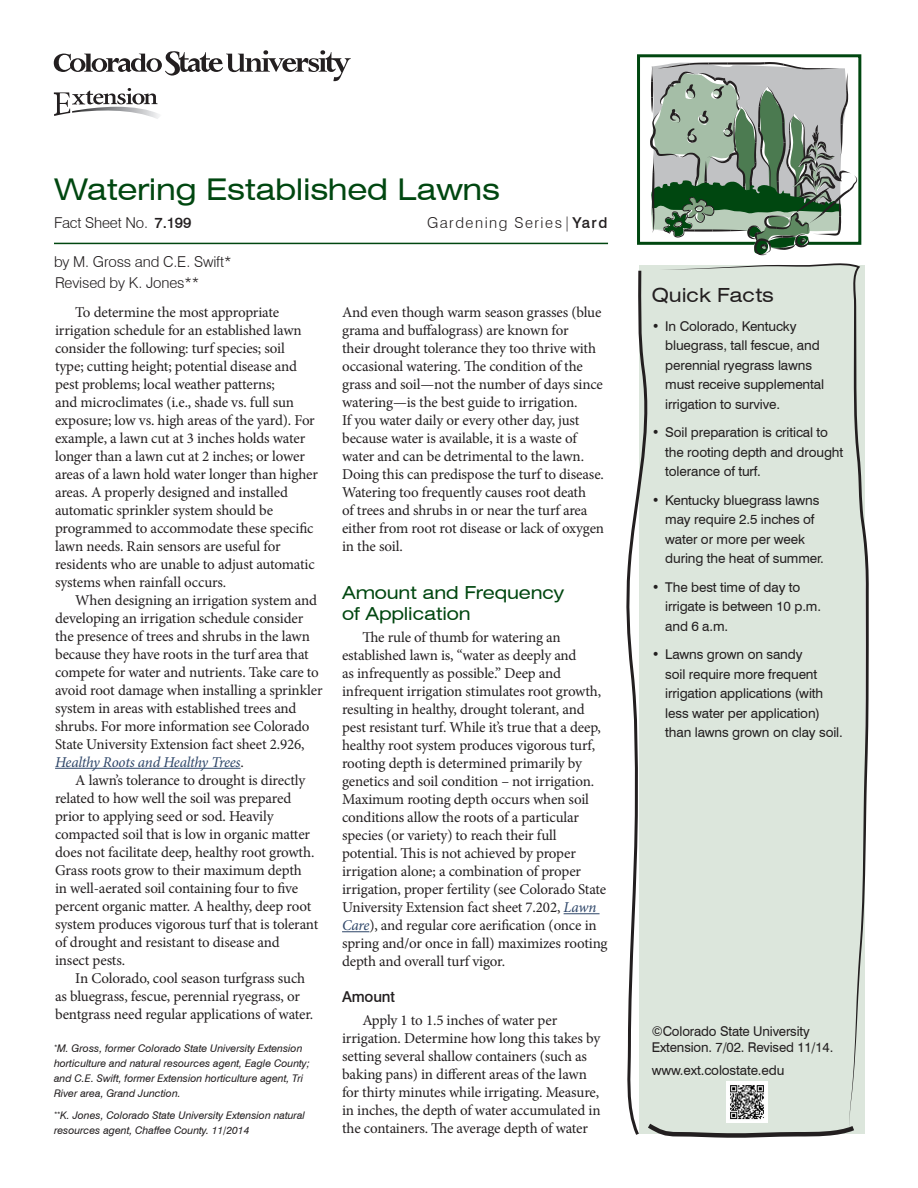
<style>
.page{position:relative;width:918px;height:1188px;background:#fff}
.page>*{position:absolute;margin:0;border:0;box-sizing:border-box;transform-origin:0 0}
.t1{font:expanded 30px "Swiss 721 BT";letter-spacing:-.01em;color:#004710}
.QF_subhead{font:expanded 19.5px "Swiss 721 BT";color:#231f20}
.subhead_1{font:expanded 18px/21px "Swiss 721 BT";letter-spacing:-.01em;color:#004710}
.body{font:15px/18px "Minion Pro";letter-spacing:-.01em;color:#231f20}
.author{font:300 15px "Swiss 721 BT";letter-spacing:-.01em;color:#231f20}
.author-2{font:300 15px "Swiss 721 BT";letter-spacing:.1em;color:#231f20}
.subhead_2{font:500 15px "Swiss 721 BT";letter-spacing:-.01em;color:#231f20}
.copyright{font:13.5px/19.5px "Swiss 721 BT";letter-spacing:-.01em;color:#231f20}
.author_info{font:italic 10.5px/15px "Swiss 721 BT";color:#231f20}
.s1{font-weight:500}
.s2{font-style:italic;color:#2d4568}
</style>
<div class="page">
<svg style="left:54px;top:88px;width:105px;height:31px"></svg>
<svg style="left:54px;top:50px;width:297px;height:31px"></svg>
<hr style="left:54px;top:243px;width:554px;height:1px;background:#004710">
<div style="left:637px;top:54px;width:224px;height:191px;border:3px solid #004710"></div>
<svg style="left:659px;top:263px;width:210px;height:869px;fill:#dce6dc"></svg>
<svg style="left:626px;top:268px;width:233px;height:870px;background:#d9e2d9"></svg>
<svg style="left:650px;top:62px;width:207px;height:193px"></svg>
<hr style="left:55px;top:768px;width:186px;height:1px;background:#2d4568">
<hr style="left:564px;top:913px;width:36px;height:1px;background:#2d4568">
<svg style="left:342px;top:931px;width:27px;height:1px"></svg>
<img style="left:727px;top:1082px;width:40px;height:41px">
<p class="t1" style="left:54px;top:171px;width:447px">Watering Established Lawns</p>
<p class="author" style="left:54px;top:214px;width:139px">Fact Sheet No. <span class="s1">7.199</span></p>
<p class="author-2" style="left:427px;top:214px;width:182px">Gardening Series|<span class="s1">Yard</span></p>
<p class="author" style="left:54px;top:253px;width:179px">by M. Gross and C.E. Swift*</p>
<p class="body" style="left:55px;top:303px;width:264px;text-indent:20px">To determine the most appropriate irrigation schedule for an established lawn consider the following: turf species; soil<br>type; cutting height; potential disease and pest problems; local weather patterns;<br>and microclimates (i.e., shade vs. full sun exposure; low vs. high areas of the yard). For example, a lawn cut at 3 inches holds water longer than a lawn cut at 2 inches; or lower areas of a lawn hold water longer than higher areas. A properly designed and installed automatic sprinkler system should be programmed to accommodate these specific lawn needs. Rain sensors are useful for residents who are unable to adjust automatic systems when rainfall occurs.</p>
<p class="body" style="left:55px;top:591px;width:269px;text-indent:20px">When designing an irrigation system and developing an irrigation schedule consider the presence of trees and shrubs in the lawn because they have roots in the turf area that compete for water and nutrients. Take care to avoid root damage when installing a sprinkler system in areas with established trees and shrubs. For more information see Colorado State University Extension fact sheet 2.926, <span class="s2">Healthy Roots and Healthy Trees</span>.</p>
<p class="body" style="left:55px;top:771px;width:265px;text-indent:20px">A lawn’s tolerance to drought is directly related to how well the soil was prepared prior to applying seed or sod. Heavily compacted soil that is low in organic matter does not facilitate deep, healthy root growth.<br>Grass roots grow to their maximum depth<br>in well-aerated soil containing four to five percent organic matter. A healthy, deep root system produces vigorous turf that is tolerant of drought and resistant to disease and<br>insect pests.</p>
<p class="body" style="left:55px;top:969px;width:260px;text-indent:20px">In Colorado, cool season turfgrass such as bluegrass, fescue, perennial ryegrass, or bentgrass need regular applications of water.</p>
<p class="author" style="left:55px;top:274px;width:146px">Revised by K. Jones**</p>
<p class="author_info" style="left:54px;top:1041px;width:257px"><sup>*</sup>M. Gross, former Colorado State University Extension horticulture and natural resources agent, Eagle County; and C.E. Swift, former Extension horticulture agent, Tri River area, Grand Junction.</p>
<p class="author_info" style="left:54px;top:1108px;width:253px"><sup>**</sup>K. Jones, Colorado State University Extension natural resources agent, Chaffee County. 11/2014</p>
<p class="body" style="left:342px;top:303px;width:264px">And even though warm season grasses (blue grama and buffalograss) are known for<br>their drought tolerance they too thrive with occasional watering. The condition of the grass and soil—not the number of days since watering—is the best guide to irrigation.<br>If you water daily or every other day, just because water is available, it is a waste of water and can be detrimental to the lawn.<br>Doing this can predispose the turf to disease.<br>Watering too frequently causes root death<br>of trees and shrubs in or near the turf area either from root rot disease or lack of oxygen in the soil.</p>
<p class="subhead_1" style="left:342px;top:582px;width:223px">Amount and Frequency of Application</p>
<p class="body" style="left:342px;top:629px;width:267px;text-indent:20px">The rule of thumb for watering an established lawn is, “water as deeply and<br>as infrequently as possible.” Deep and infrequent irrigation stimulates root growth, resulting in healthy, drought tolerant, and pest resistant turf. While it’s true that a deep, healthy root system produces vigorous turf, rooting depth is determined primarily by genetics and soil condition – not irrigation.<br>Maximum rooting depth occurs when soil conditions allow the roots of a particular species (or variety) to reach their full potential. This is not achieved by proper irrigation alone; a combination of proper irrigation, proper fertility (see Colorado State University Extension fact sheet 7.202, <span class="s2">Lawn Care</span>), and regular core aerification (once in spring and/or once in fall) maximizes rooting depth and overall turf vigor.</p>
<p class="subhead_2" style="left:342px;top:988px;width:54px">Amount</p>
<p class="body" style="left:342px;top:1011px;width:260px;text-indent:20px">Apply 1 to 1.5 inches of water per irrigation. Determine how long this takes by setting several shallow containers (such as baking pans) in different areas of the lawn for thirty minutes while irrigating. Measure, in inches, the depth of water accumulated in the containers. The average depth of water</p>
<p class="QF_subhead" style="left:652px;top:283px;width:124px">Quick Facts</p>
<p class="copyright" style="left:665px;top:316px;width:160px;text-indent:-14px">• In Colorado, Kentucky bluegrass, tall fescue, and perennial ryegrass lawns must receive supplemental irrigation to survive.</p>
<p class="copyright" style="left:665px;top:422px;width:180px;text-indent:-14px">• Soil preparation is critical to the rooting depth and drought tolerance of turf.</p>
<p class="copyright" style="left:665px;top:490px;width:160px;text-indent:-14px">• Kentucky bluegrass lawns may require 2.5 inches of water or more per week during the heat of summer.</p>
<p class="copyright" style="left:665px;top:577px;width:157px;text-indent:-14px">• The best time of day to irrigate is between 10 p.m. and 6 a.m.</p>
<p class="copyright" style="left:665px;top:644px;width:179px;text-indent:-14px">• Lawns grown on sandy<br>soil require more frequent irrigation applications (with less water per application) than lawns grown on clay soil.</p>
<p class="copyright" style="left:652px;top:1023px;width:183px;line-height:16.5px">©Colorado State University<br>Extension. 7/02. Revised 11/14.</p>
<p class="copyright" style="left:652px;top:1061px;width:134px">www.ext.colostate.edu</p>
</div>
